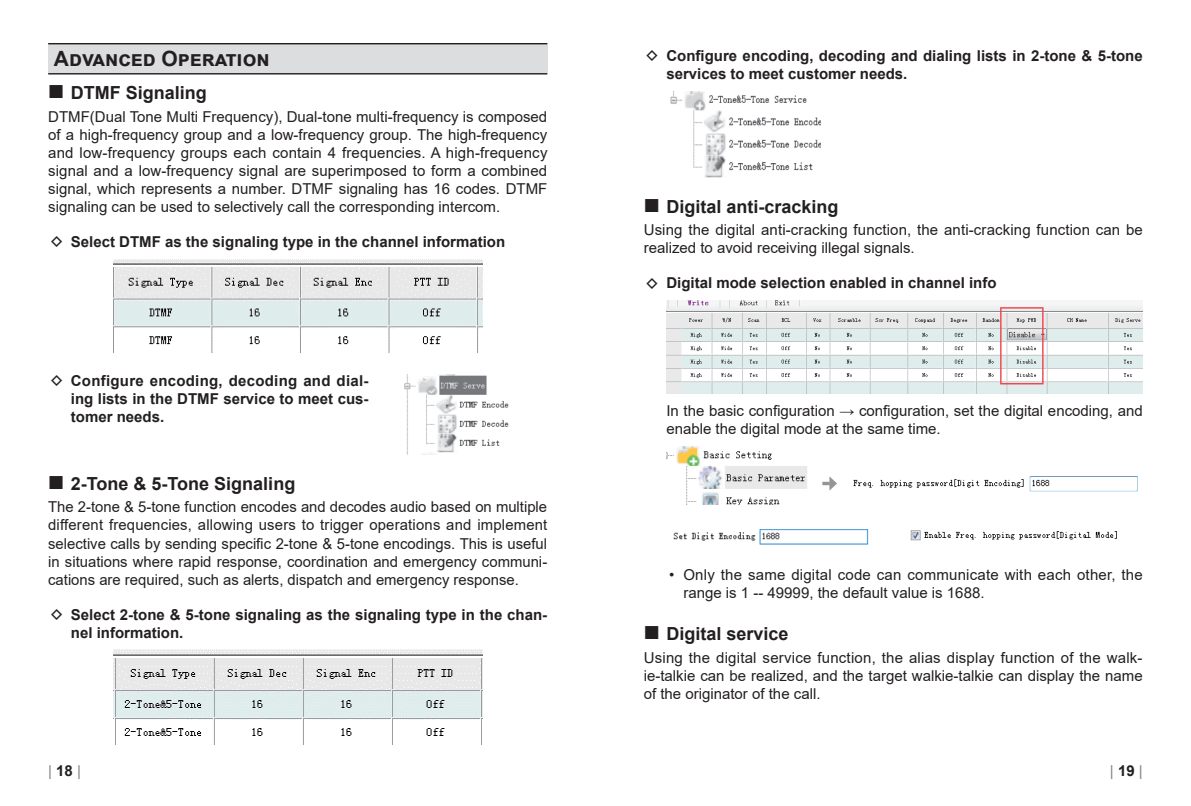
<style>
.page{position:relative;width:1191px;height:806px;background:#fff}
.page>*{position:absolute;margin:0;border:0;box-sizing:border-box;transform-origin:0 0}
.t1{font:700 21px "Arial";color:#231f20}
.t2{font:700 18px "Arial";color:#231f20}
.t3{font:15px/18px "Arial";color:#231f20;text-align:justify}
.t4{font:700 15px/18px "Arial";color:#231f20}
.t5{font:italic 15px "Arial";color:#808285}
.s1{font-family:"Icom Product Font";font-weight:400}
.s2{font-weight:700;font-style:normal;color:#231f20}
</style>
<div class="page">
<div style="left:48px;top:44px;width:499px;height:30px;background:#dcdddf"></div>
<hr style="left:48px;top:73px;width:499px;height:1px;background:#231f20">
<hr style="left:48px;top:43px;width:499px;height:1px;background:#231f20">
<img style="left:113px;top:259px;width:369px;height:94px">
<img style="left:113px;top:649px;width:369px;height:95px">
<img style="left:404px;top:374px;width:105px;height:80px">
<img style="left:670px;top:91px;width:150px;height:87px">
<img style="left:666px;top:300px;width:476px;height:93px">
<img style="left:673px;top:529px;width:196px;height:16px">
<img style="left:910px;top:530px;width:207px;height:11px">
<img style="left:666px;top:446px;width:141px;height:58px">
<img style="left:853px;top:476px;width:285px;height:16px">
<svg style="left:822px;top:476px;width:15px;height:14px"></svg>
<h1 class="t1" style="left:54px;top:44px;width:217px">Advanced Operation</h1>
<p class="t2" style="left:71px;top:80px;width:138px">DTMF Signaling</p>
<p class="t3" style="left:48px;top:107px;width:501px">DTMF(Dual Tone Multi Frequency), Dual-tone multi-frequency is composed of a high-frequency group and a low-frequency group. The high-frequency and low-frequency groups each contain 4 frequencies. A high-frequency signal and a low-frequency signal are superimposed to form a combined signal, which represents a number. DTMF signaling has 16 codes. DTMF signaling can be used to selectively call the corresponding intercom.</p>
<p class="t4" style="left:51px;top:233px;width:456px"><span class="s1">D</span> Select DTMF as the signaling type in the channel information</p>
<p class="t4" style="left:71px;top:371px;width:299px;text-align:justify;text-indent:-20px"><span class="s1">D</span> Configure encoding, decoding and dial&shy;ing lists in the DTMF service to meet cus&shy;tomer needs.</p>
<p class="t2" style="left:71px;top:470px;width:226px">2-Tone &amp; 5-Tone Signaling</p>
<p class="t3" style="left:48px;top:497px;width:501px">The 2-tone &amp; 5-tone function encodes and decodes audio based on multiple different frequencies, allowing users to trigger operations and implement selective calls by sending specific 2-tone &amp; 5-tone encodings. This is useful in situations where rapid response, coordination and emergency communi&shy;cations are required, such as alerts, dispatch and emergency response.</p>
<p class="t4" style="left:71px;top:605px;width:478px;text-indent:-20px"><span class="s1">D</span> Select 2-tone &amp; 5-tone signaling as the signaling type in the chan&shy;nel information.</p>
<p class="t4" style="left:666px;top:47px;width:478px;text-indent:-20px"><span class="s1">D</span> Configure encoding, decoding and dialing lists in 2-tone &amp; 5-tone services to meet customer needs.</p>
<p class="t2" style="left:666px;top:193px;width:174px">Digital anti-cracking</p>
<p class="t3" style="left:643px;top:221px;width:501px">Using the digital anti-cracking function, the anti-cracking function can be realized to avoid receiving illegal signals.</p>
<p class="t4" style="left:646px;top:274px;width:351px"><span class="s1">D</span> Digital mode selection enabled in channel info</p>
<p class="t3" style="left:666px;top:402px;width:478px">In the basic configuration → configuration, set the digital encoding, and enable the digital mode at the same time.</p>
<p class="t3" style="left:683px;top:564px;width:461px;text-indent:-14px">• Only the same digital code can communicate with each other, the range is 1 -- 49999, the default value is 1688.</p>
<p class="t2" style="left:666px;top:620px;width:124px">Digital service</p>
<p class="t3" style="left:643px;top:648px;width:500px">Using the digital service function, the alias display function of the walk&shy;ie-talkie can be realized, and the target walkie-talkie can display the name of the originator of the call.</p>
<p class="t5" style="left:48px;top:760px;width:34px">| <span class="s2">18</span> |</p>
<p class="t5" style="left:1110px;top:760px;width:34px">| <span class="s2">19</span> |</p>
</div>
